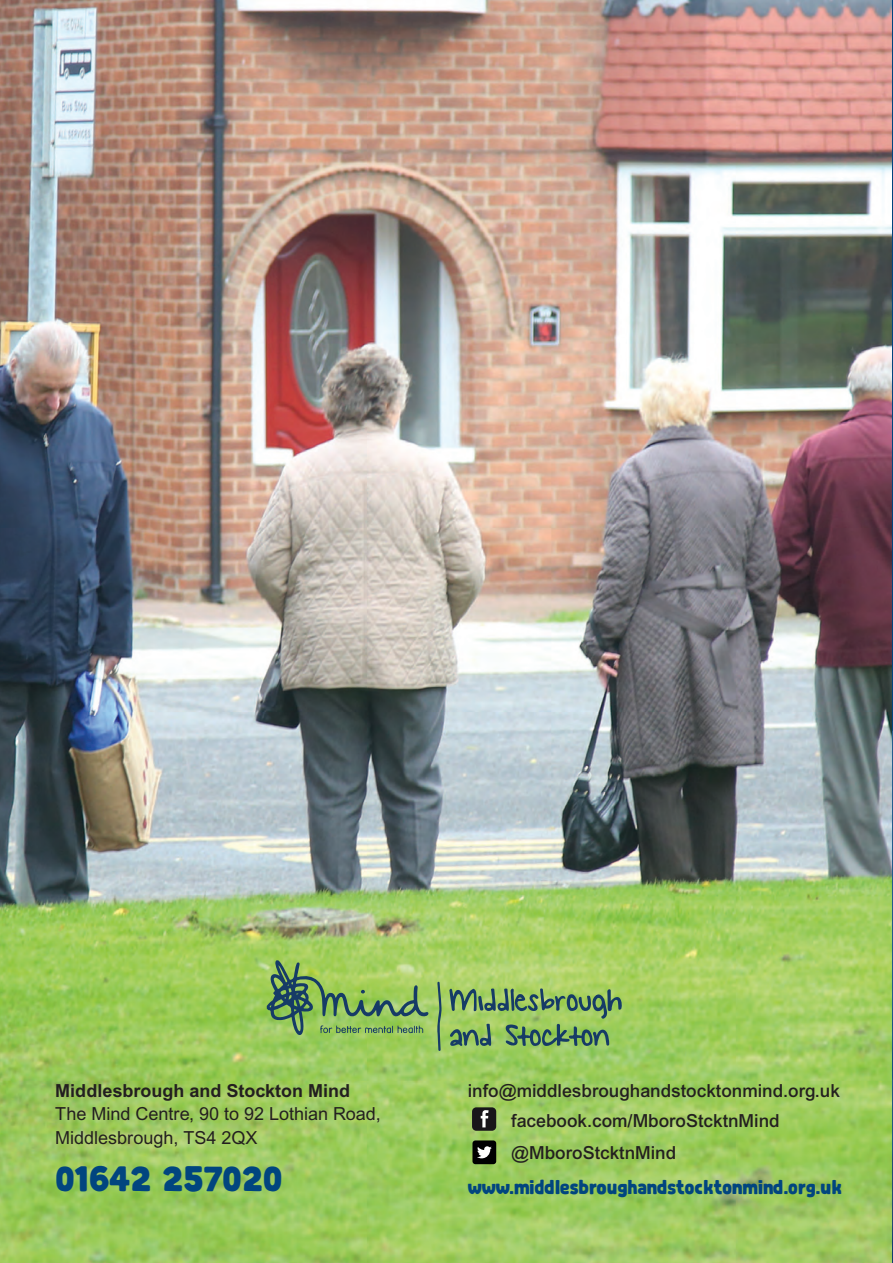
<style>
.page{position:relative;width:893px;height:1263px;background:#fff}
.page>*{position:absolute;margin:0;border:0;box-sizing:border-box;transform-origin:0 0}
.t1{font:36px "Abraham";letter-spacing:-.01em;color:#01457f}
.t2{font:19.5px "Abraham";color:#01457f}
.t3{font:500 18px "Arial";color:#231f20}
.t4{font:18px/23.1px "Arial";color:#231f20}
.t5{font:700 18px "Arial";color:#231f20}
</style>
<div class="page">
<img style="left:0;top:0;width:892px;height:1263px">
<hr style="left:892px;top:0;width:1px;height:1263px;background:#01457f">
<svg style="left:437px;top:982px;width:5px;height:69px"></svg>
<svg style="left:267px;top:960px;width:162px;height:75px"></svg>
<svg style="left:449px;top:951px;width:189px;height:96px"></svg>
<div style="left:472px;top:1140px;width:24px;height:24px;background:#000001;border-radius:3px"></div>
<svg style="left:477px;top:1146px;width:15px;height:12px"></svg>
<div style="left:472px;top:1107px;width:24px;height:24px;background:#18151a;border-radius:4px"></div>
<svg style="left:481px;top:1110px;width:8px;height:17px"></svg>
<p class="t5" style="left:55px;top:1084px;width:296px">Middlesbrough and Stockton Mind</p>
<p class="t4" style="left:55px;top:1104px;width:327px">The Mind Centre, 90 to 92 Lothian Road,<br>Middlesbrough, TS4 2QX</p>
<p class="t1" style="left:55px;top:1164px;width:229px">01642 257020</p>
<p class="t3" style="left:468px;top:1084px;width:374px">info@middlesbroughandstocktonmind.org.uk</p>
<p class="t3" style="left:511px;top:1114px;width:270px">facebook.com/MboroStcktnMind</p>
<p class="t3" style="left:511px;top:1146px;width:166px">@MboroStcktnMind</p>
<p class="t2" style="left:468px;top:1180px;width:375px">www.middlesbroughandstocktonmind.org.uk</p>
</div>
